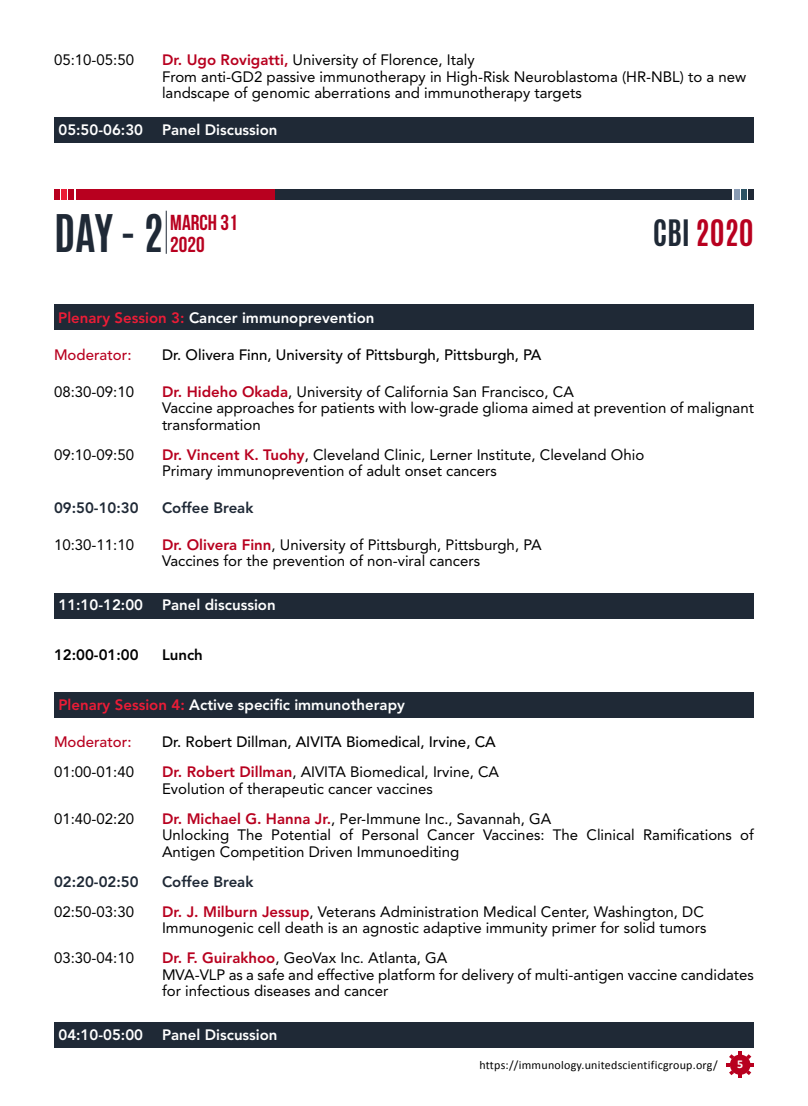
<style>
.page{position:relative;width:808px;height:1106px;background:#fff}
.page>*{position:absolute;margin:0;border:0;box-sizing:border-box;transform-origin:0 0}
.t1{font:700 43.35px "Antonio";color:#1f2936}
.t2{font:700 30.45px "Antonio";color:#b8001f}
.t3{font:700 21.6px/22.5px "Bebas Neue";color:#b8001f}
.t4{font:15px/16.5px "Avenir LT Std";color:#000}
.t5{font:800 15px "Avenir LT Std";color:#fff}
.t6{font:500 15px "Avenir LT Std";color:#000}
.t7{font:800 15px "Avenir LT Std";color:#1f2936}
.t8{font:500 15px "Avenir LT Std";color:#b8001f}
.t9{font:800 15px "Avenir LT Std";color:#000}
.t10{font:12px "Calibri";letter-spacing:.02em;color:#000}
.t11{font:700 12px "Calibri";color:#fff}
.s1{font-weight:800;color:#b8001f}
.s2{color:#1f2936}
.s3{color:#eb1c36}
</style>
<div class="page">
<div style="left:54px;top:305px;width:700px;height:25px;background:#1f2936"></div>
<div style="left:54px;top:692px;width:700px;height:26px;background:#1f2936"></div>
<div style="left:54px;top:1023px;width:700px;height:25px;background:#1f2936"></div>
<div style="left:54px;top:594px;width:700px;height:25px;background:#1f2936"></div>
<hr style="left:166px;top:211px;width:1px;height:43px;background:#1f2936">
<div style="left:274px;top:189px;width:458px;height:11px;background:#1f2936"></div>
<div style="left:76px;top:189px;width:198px;height:11px;background:#b8001f"></div>
<div style="left:748px;top:189px;width:6px;height:11px;background:#1f2936"></div>
<div style="left:741px;top:189px;width:6px;height:11px;background:#2c5263"></div>
<div style="left:734px;top:189px;width:5px;height:11px;background:#899bb3"></div>
<div style="left:68px;top:189px;width:6px;height:11px;background:#b8001f"></div>
<div style="left:61px;top:189px;width:6px;height:11px;background:#eb1c36"></div>
<div style="left:54px;top:189px;width:6px;height:11px;background:#b8001f"></div>
<svg style="left:726px;top:1052px;width:28px;height:26px"></svg>
<div style="left:730px;top:1055px;width:20px;height:20px;background:#b8001f;border-radius:50%"></div>
<div style="left:54px;top:117px;width:700px;height:26px;background:#1f2936"></div>
<p class="t4" style="left:54px;top:52px;width:82px">05:10-05:50</p>
<p class="t4" style="left:162px;top:52px;width:586px"><span class="s1">Dr. Ugo Rovigatti,</span> University of Florence, Italy<br>From anti-GD2 passive immunotherapy in High-Risk Neuroblastoma (HR-NBL) to a new landscape of genomic aberrations and immunotherapy targets</p>
<p class="t5" style="left:58px;top:121px;width:86px">05:50-06:30</p>
<p class="t5" style="left:162px;top:121px;width:117px">Panel Discussion</p>
<h1 class="t1" style="left:54px;top:201px;width:111px">DAY - 2</h1>
<h3 class="t3" style="left:170px;top:211px;width:69px">MARCH 31<br>2020</h3>
<h2 class="t2" style="left:653px;top:210px;width:103px"><span class="s2">CBI</span> 2020</h2>
<p class="t5" style="left:58px;top:309px;width:318px"><span class="s3">Plenary Session 3:</span> Cancer immunoprevention</p>
<p class="t8" style="left:54px;top:346px;width:79px">Moderator:</p>
<p class="t6" style="left:162px;top:346px;width:381px">Dr. Olivera Finn, University of Pittsburgh, Pittsburgh, PA</p>
<p class="t4" style="left:54px;top:384px;width:82px">08:30-09:10</p>
<p class="t4" style="left:162px;top:384px;width:593px"><span class="s1">Dr. Hideho Okada</span>, University of California San Francisco, CA<br>Vaccine approaches for patients with low-grade glioma aimed at prevention of malignant transformation</p>
<p class="t4" style="left:54px;top:447px;width:82px">09:10-09:50</p>
<p class="t4" style="left:162px;top:447px;width:484px"><span class="s1">Dr. Vincent K. Tuohy</span>, Cleveland Clinic, Lerner Institute, Cleveland Ohio<br>Primary immunoprevention of adult onset cancers</p>
<p class="t7" style="left:54px;top:499px;width:86px">09:50-10:30</p>
<p class="t7" style="left:162px;top:499px;width:93px">Coffee Break</p>
<p class="t4" style="left:54px;top:537px;width:82px">10:30-11:10</p>
<p class="t4" style="left:162px;top:537px;width:381px"><span class="s1">Dr. Olivera Finn</span>, University of Pittsburgh, Pittsburgh, PA<br>Vaccines for the prevention of non-viral cancers</p>
<p class="t5" style="left:58px;top:596px;width:86px">11:10-12:00</p>
<p class="t5" style="left:162px;top:596px;width:115px">Panel discussion</p>
<p class="t9" style="left:54px;top:646px;width:86px">12:00-01:00</p>
<p class="t9" style="left:162px;top:646px;width:42px">Lunch</p>
<p class="t5" style="left:58px;top:696px;width:348px"><span class="s3">Plenary Session 4:</span> Active specific immunotherapy</p>
<p class="t8" style="left:54px;top:733px;width:79px">Moderator:</p>
<p class="t6" style="left:162px;top:733px;width:335px">Dr. Robert Dillman, AIVITA Biomedical, Irvine, CA</p>
<p class="t4" style="left:54px;top:764px;width:82px">01:00-01:40</p>
<p class="t4" style="left:162px;top:764px;width:339px"><span class="s1">Dr. Robert Dillman</span>, AIVITA Biomedical, Irvine, CA<br>Evolution of therapeutic cancer vaccines</p>
<p class="t4" style="left:54px;top:810px;width:82px">01:40-02:20</p>
<p class="t4" style="left:162px;top:810px;width:593px"><span class="s1">Dr. Michael G. Hanna Jr.</span>, Per-Immune Inc., Savannah, GA<br>Unlocking The Potential of Personal Cancer Vaccines: The Clinical Ramifications of<br>Antigen Competition Driven Immunoediting</p>
<p class="t7" style="left:54px;top:873px;width:86px">02:20-02:50</p>
<p class="t7" style="left:162px;top:873px;width:93px">Coffee Break</p>
<p class="t4" style="left:54px;top:903px;width:82px">02:50-03:30</p>
<p class="t4" style="left:162px;top:903px;width:546px"><span class="s1">Dr. J. Milburn Jessup</span>, Veterans Administration Medical Center, Washington, DC<br>Immunogenic cell death is an agnostic adaptive immunity primer for solid tumors</p>
<p class="t4" style="left:54px;top:950px;width:82px">03:30-04:10</p>
<p class="t4" style="left:162px;top:950px;width:593px"><span class="s1">Dr. F. Guirakhoo</span>, GeoVax Inc. Atlanta, GA<br>MVA-VLP as a safe and effective platform for delivery of multi-antigen vaccine candidates for infectious diseases and cancer</p>
<p class="t5" style="left:58px;top:1026px;width:86px">04:10-05:00</p>
<p class="t5" style="left:162px;top:1026px;width:117px">Panel Discussion</p>
<p class="t10" style="left:479px;top:1058px;width:240px">https://immunology.unitedscientificgroup.org/</p>
<p class="t11" style="left:737px;top:1056px;width:8px">5</p>
</div>
